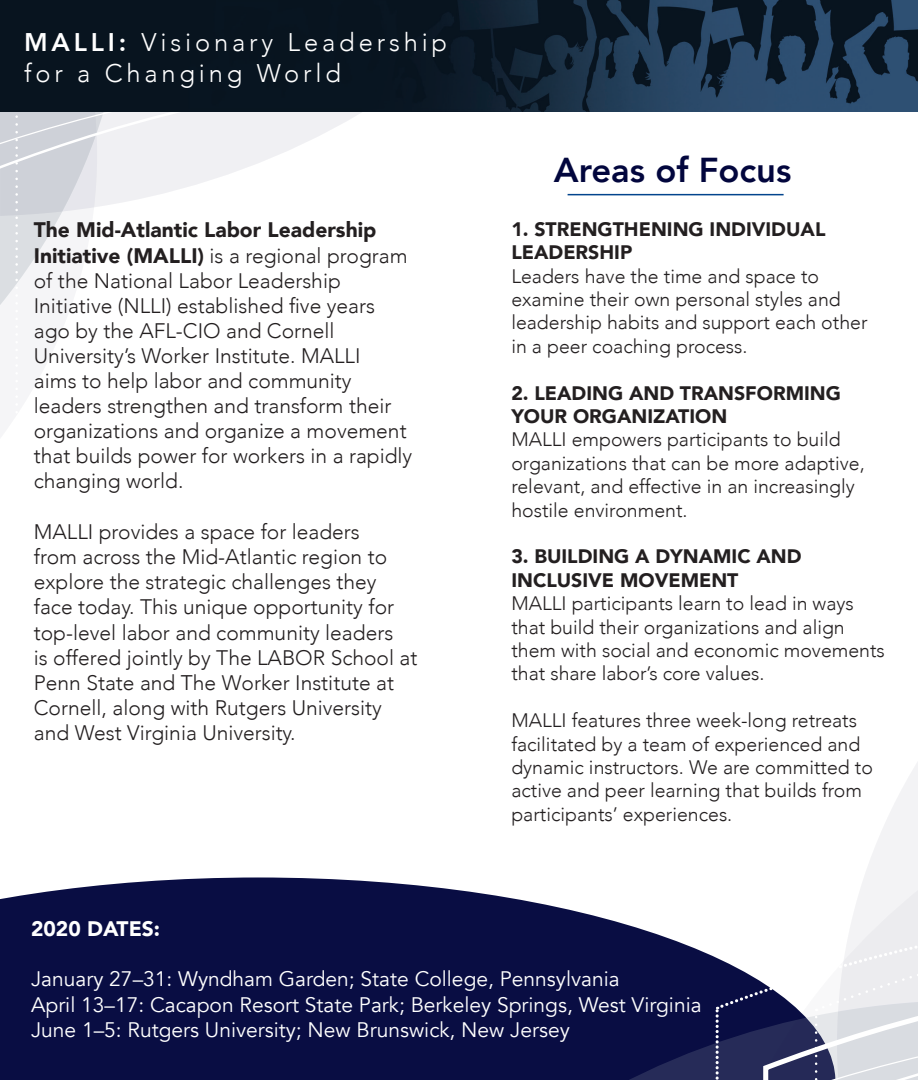
<style>
.page{position:relative;width:918px;height:1080px;background:#fff}
.page>*{position:absolute;margin:0;border:0;box-sizing:border-box;transform-origin:0 0}
.t1{font:800 34.5px "Avenir";color:#02063d}
.t2{font:300 25.5px "Avenir";letter-spacing:.15em;color:#fff}
.t3{font:300 21px/25px "Avenir";color:#231f20}
.t4{font:21px "Avenir";color:#fff}
.t5{font:900 21px "Avenir";color:#fff}
.t6{font:300 19.5px/23.4px "Avenir";color:#231f20}
.t7{font:900 19.5px/23.4px "Avenir";color:#231f20}
.s1{font-weight:800}
.s2{font-weight:900}
.s3{font-family:"Avenir Next LT Pro";font-weight:400}
</style>
<div class="page">
<svg style="left:0;top:877px;width:698px;height:203px;background:#232757"></svg>
<svg style="left:314px;top:112px;width:350px;height:84px"></svg>
<svg style="left:0;top:112px;width:314px;height:193px"></svg>
<hr style="left:568px;top:194px;width:216px;height:1px;background:#02448d">
<div style="left:283px;top:1000px;width:415px;height:80px;background:#090d43"></div>
<svg style="left:698px;top:762px;width:220px;height:318px"></svg>
<img style="left:0;top:0;width:918px;height:112px">
<svg style="left:716px;top:938px;width:202px;height:142px"></svg>
<p class="t2" style="left:24px;top:28px;width:425px"><span class="s1">MALLI:</span> Visionary Leadership</p>
<p class="t2" style="left:24px;top:58px;width:318px">for a Changing World</p>
<p class="t3" style="left:34px;top:218px;width:380px"><span class="s2">The Mid-Atlantic Labor Leadership Initiative (MALLI)</span> is a regional program of the National Labor Leadership Initiative (NLLI) established five years ago by the AFL-CIO and Cornell University’s Worker Institute. MALLI<br>aims to help labor and community leaders strengthen and transform their organizations and organize a movement that builds power for workers in a rapidly changing world.</p>
<p class="t3" style="left:34px;top:519px;width:385px">MALLI provides a space for leaders<br>from across the Mid-Atlantic region to explore the strategic challenges they face today. This unique opportunity for top-level labor and community leaders<br>is offered jointly by The LABOR School at Penn State and <span class="s3">T</span>he Worker Institute at Cornell, along with Rutgers University and West Virginia University.</p>
<p class="t1" style="left:554px;top:143px;width:239px">Areas of Focus</p>
<p class="t7" style="left:511px;top:217px;width:316px">1. STRENGTHENING INDIVIDUAL<br>LEADERSHIP</p>
<p class="t6" style="left:511px;top:264px;width:358px">Leaders have the time and space to examine their own personal styles and leadership habits and support each other in a peer coaching process.</p>
<p class="t7" style="left:511px;top:381px;width:331px">2. LEADING AND TRANSFORMING<br>YOUR ORGANIZATION</p>
<p class="t6" style="left:511px;top:428px;width:355px">MALLI empowers participants to build organizations that can be more adaptive, relevant, and effective in an increasingly hostile environment.</p>
<p class="t7" style="left:511px;top:544px;width:292px">3. BUILDING A DYNAMIC AND<br>INCLUSIVE MOVEMENT</p>
<p class="t6" style="left:511px;top:592px;width:375px">MALLI participants learn to lead in ways that build their organizations and align them with social and economic movements that share labor’s core values.</p>
<p class="t6" style="left:511px;top:709px;width:363px">MALLI features three week-long retreats facilitated by a team of experienced and dynamic instructors. We are committed to active and peer learning that builds from participants’ experiences.</p>
<p class="t5" style="left:31px;top:911px;width:131px">2020 DATES:</p>
<p class="t4" style="left:31px;top:967px;width:590px">January 27–31: Wyndham Garden; State College, Pennsylvania</p>
<p class="t4" style="left:31px;top:992px;width:672px">April 13–17: Cacapon Resort State Park; Berkeley Springs, West Virginia</p>
<p class="t4" style="left:31px;top:1017px;width:540px">June 1–5: Rutgers University; New Brunswick, New Jersey</p>
</div>
